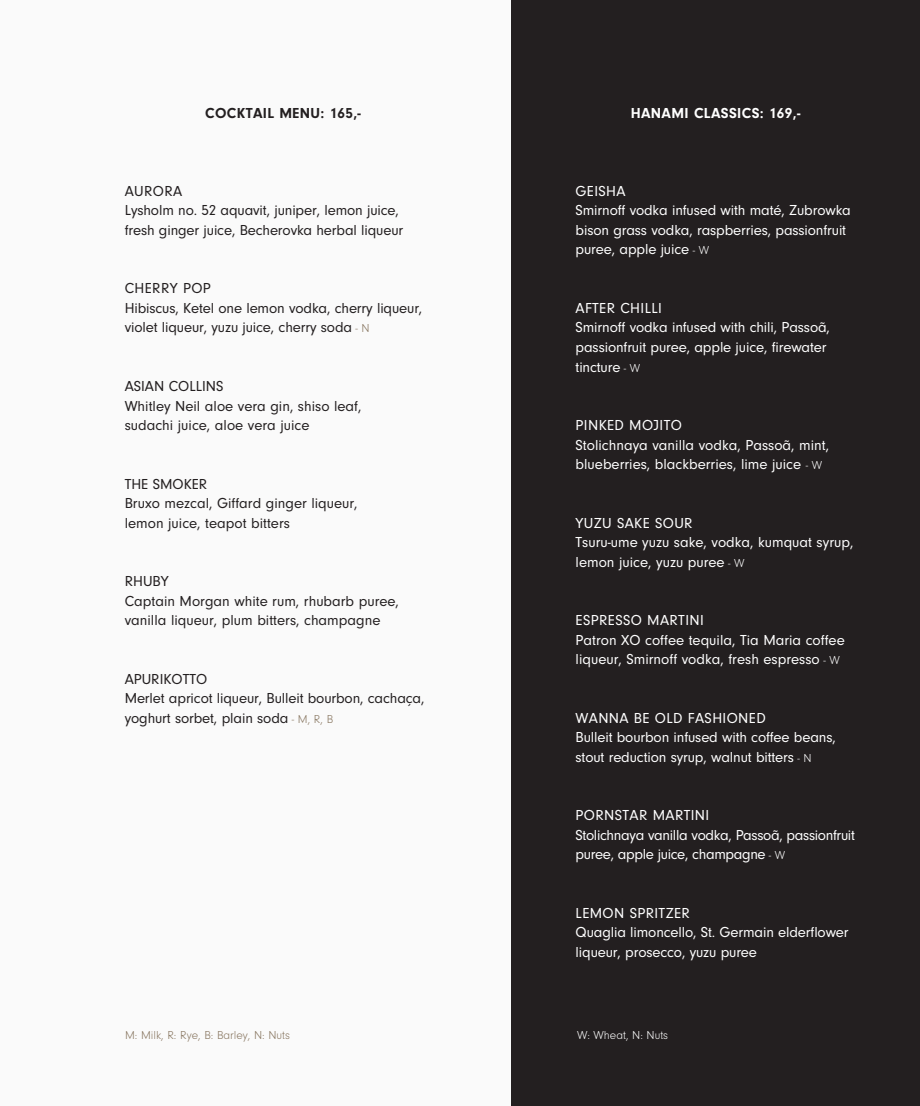
<style>
.page{position:relative;width:920px;height:1106px;background:#fff}
.page>*{position:absolute;margin:0;border:0;box-sizing:border-box;transform-origin:0 0}
.t1{font:15px/19.5px "Neuzeit Gro";letter-spacing:-.01em;color:#fff}
.t2{font:15px/19.5px "Neuzeit Gro";color:#231f20}
.t3{font:700 15px "Neuzeit Gro";letter-spacing:.025em;color:#fff}
.t4{font:700 15px "Neuzeit Gro";letter-spacing:.025em;color:#231f20}
.t5{font:300 12px "Neuzeit Gro";color:#86745e}
.t6{font:300 12px "Neuzeit Gro";color:#fff}
.s1{font-weight:300;font-size:12px;color:#86745e}
.s2{font-weight:300;font-size:12px}
</style>
<div class="page">
<div style="left:511px;top:0;width:408px;height:1106px;background:#231f20"></div>
<div style="left:0;top:0;width:510px;height:1106px;background:#fafafa"></div>
<p class="t4" style="left:205px;top:105px;width:157px">COCKTAIL MENU: 165,-</p>
<p class="t2" style="left:125px;top:181px;width:280px">AURORA<br>Lysholm no. 52 aquavit, juniper, lemon juice, fresh ginger juice, Becherovka herbal liqueur</p>
<p class="t2" style="left:125px;top:279px;width:299px">CHERRY POP<br>Hibiscus, Ketel one lemon vodka, cherry liqueur, violet liqueur, yuzu juice, cherry soda <span class="s1">- N</span></p>
<p class="t2" style="left:125px;top:376px;width:238px">ASIAN COLLINS<br>Whitley Neil aloe vera gin, shiso leaf, sudachi juice, aloe vera juice</p>
<p class="t2" style="left:125px;top:474px;width:234px">THE SMOKER<br>Bruxo mezcal, Giffard ginger liqueur, lemon juice, teapot bitters</p>
<p class="t2" style="left:125px;top:571px;width:276px">RHUBY<br>Captain Morgan white rum, rhubarb puree, vanilla liqueur, plum bitters, champagne</p>
<p class="t2" style="left:125px;top:669px;width:301px">APURIKOTTO<br>Merlet apricot liqueur, Bulleit bourbon, cachaça, yoghurt sorbet, plain soda <span class="s1">- M, R, B</span></p>
<p class="t3" style="left:630px;top:105px;width:171px">HANAMI CLASSICS: 169,-</p>
<p class="t1" style="left:575px;top:181px;width:277px">GEISHA<br>Smirnoff vodka infused with maté, Zubrowka bison grass vodka, raspberries, passionfruit puree, apple juice <span class="s2">- W</span></p>
<p class="t1" style="left:575px;top:298px;width:256px">AFTER CHILLI<br>Smirnoff vodka infused with chili, Passoã, passionfruit puree, apple juice, firewater tincture <span class="s2">- W</span></p>
<p class="t1" style="left:575px;top:415px;width:255px">PINKED MOJITO<br>Stolichnaya vanilla vodka, Passoã, mint, blueberries, blackberries, lime juice <span class="s2">- W</span></p>
<p class="t1" style="left:575px;top:513px;width:279px">YUZU SAKE SOUR<br>Tsuru-ume yuzu sake, vodka, kumquat syrup, lemon juice, yuzu puree <span class="s2">- W</span></p>
<p class="t1" style="left:575px;top:610px;width:271px">ESPRESSO MARTINI<br>Patron XO coffee tequila, Tia Maria coffee liqueur, Smirnoff vodka, fresh espresso <span class="s2">- W</span></p>
<p class="t1" style="left:575px;top:708px;width:262px">WANNA BE OLD FASHIONED<br>Bulleit bourbon infused with coffee beans, stout reduction syrup, walnut bitters <span class="s2">- N</span></p>
<p class="t1" style="left:575px;top:805px;width:281px">PORNSTAR MARTINI<br>Stolichnaya vanilla vodka, Passoã, passionfruit puree, apple juice, champagne <span class="s2">- W</span></p>
<p class="t1" style="left:575px;top:903px;width:274px">LEMON SPRITZER<br>Quaglia limoncello, St. Germain elderflower liqueur, prosecco, yuzu puree</p>
<p class="t5" style="left:125px;top:1028px;width:167px">M: Milk, R: Rye, B: Barley, N: Nuts</p>
<p class="t6" style="left:577px;top:1028px;width:93px">W: Wheat, N: Nuts</p>
</div>
